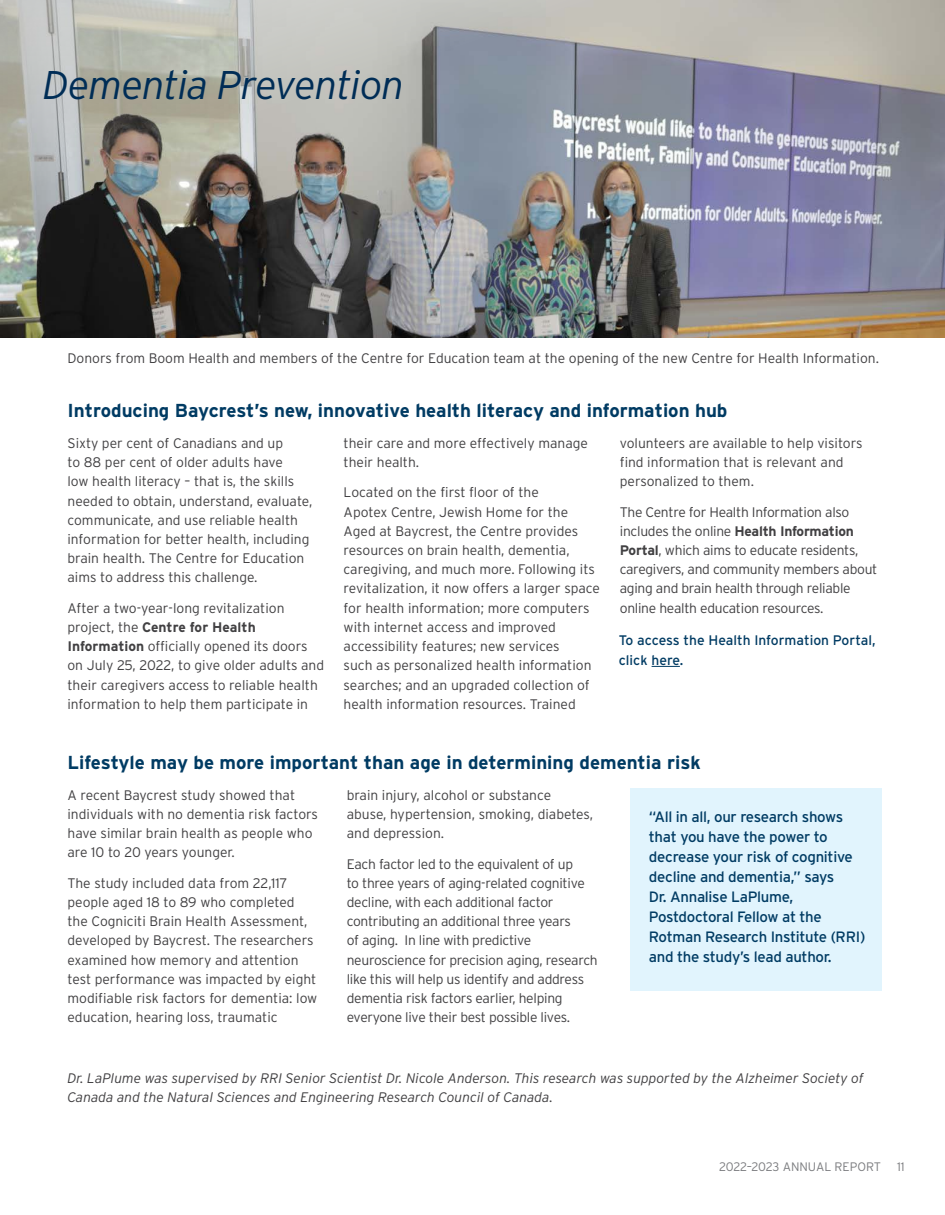
<style>
.page{position:relative;width:945px;height:1215px;background:#fff}
.page>*{position:absolute;margin:0;border:0;box-sizing:border-box;transform-origin:0 0}
.t1{font:italic 300 40px "Interstate";letter-spacing:-.02em;color:#002d56}
.t2{font:700 18.75px "Interstate";color:#003b63}
.t3{font:15px/20px "Interstate";letter-spacing:-.02em;color:#003b63}
.t4{font:300 13.88px/19.2px "Interstate";color:#414042}
.t5{font:300 13.88px/19.2px "Interstate";letter-spacing:-.02em;color:#414042}
.t6{font:italic 300 13.88px/19.2px "Interstate";color:#414042}
.t7{font:13.88px/19.2px "Interstate";color:#003b63}
.t8{font:300 12.25px "Interstate";color:#7b7c7f}
.s1{font-weight:700}
</style>
<div class="page">
<img style="left:0;top:0;width:945px;height:338px">
<svg style="left:652px;top:666px;width:28px;height:1px"></svg>
<div style="left:630px;top:789px;width:252px;height:202px;background:#e1f4fd"></div>
<h1 class="t1" style="left:43px;top:63px;width:363px">Dementia Prevention</h1>
<p class="t4" style="left:68px;top:348px;width:813px">Donors from Boom Health and members of the Centre for Education team at the opening of the new Centre for Health Information.</p>
<h2 class="t2" style="left:68px;top:400px;width:662px">Introducing Baycrest’s new, innovative health literacy and information hub</h2>
<p class="t4" style="left:68px;top:433px;width:246px">Sixty per cent of Canadians and up<br>to 88 per cent of older adults have<br>low health literacy – that is, the skills needed to obtain, understand, evaluate, communicate, and use reliable health information for better health, including brain health. The Centre for Education aims to address this challenge.</p>
<p class="t4" style="left:68px;top:598px;width:258px">After a two-year-long revitalization project, the <span class="s1">Centre for Health Information</span> officially opened its doors on July 25, 2022, to give older adults and their caregivers access to reliable health information to help them participate in</p>
<p class="t4" style="left:344px;top:433px;width:246px">their care and more effectively manage their health.</p>
<p class="t4" style="left:344px;top:483px;width:258px">Located on the first floor of the<br>Apotex Centre, Jewish Home for the Aged at Baycrest, the Centre provides resources on brain health, dementia, caregiving, and much more. Following its revitalization, it now offers a larger space for health information; more computers with internet access and improved accessibility features; new services<br>such as personalized health information searches; and an upgraded collection of health information resources. Trained</p>
<p class="t4" style="left:620px;top:433px;width:244px">volunteers are available to help visitors find information that is relevant and personalized to them.</p>
<p class="t5" style="left:620px;top:502px;width:259px">The Centre for Health Information also includes the online <span class="s1">Health Information Portal</span>, which aims to educate residents, caregivers, and community members about aging and brain health through reliable online health education resources.</p>
<p class="t7" style="left:619px;top:631px;width:258px">To access the Health Information Portal, click here.</p>
<h2 class="t2" style="left:68px;top:752px;width:635px">Lifestyle may be more important than age in determining dementia risk</h2>
<p class="t4" style="left:68px;top:785px;width:252px">A recent Baycrest study showed that individuals with no dementia risk factors have similar brain health as people who are 10 to 20 years younger.</p>
<p class="t4" style="left:68px;top:873px;width:251px">The study included data from 22,117 people aged 18 to 89 who completed the Cogniciti Brain Health Assessment, developed by Baycrest. The researchers examined how memory and attention test performance was impacted by eight modifiable risk factors for dementia: low education, hearing loss, traumatic</p>
<p class="t4" style="left:347px;top:785px;width:248px">brain injury, alcohol or substance abuse, hypertension, smoking, diabetes, and depression.</p>
<p class="t5" style="left:347px;top:854px;width:253px">Each factor led to the equivalent of up<br>to three years of aging-related cognitive decline, with each additional factor contributing an additional three years<br>of aging. In line with predictive neuroscience for precision aging, research like this will help us identify and address dementia risk factors earlier, helping everyone live their best possible lives.</p>
<p class="t3" style="left:649px;top:807px;width:218px">“All in all, our research shows that you have the power to decrease your risk of cognitive decline and dementia,” says<br>Dr. Annalise LaPlume,<br>Postdoctoral Fellow at the<br>Rotman Research Institute (RRI) and the study’s lead author.</p>
<p class="t6" style="left:68px;top:1068px;width:798px">Dr. LaPlume was supervised by RRI Senior Scientist Dr. Nicole Anderson. This research was supported by the Alzheimer Society of<br>Canada and the Natural Sciences and Engineering Research Council of Canada.</p>
<p class="t8" style="left:719px;top:1160px;width:164px">2022–2023 ANNUAL REPORT</p>
<p class="t8" style="left:897px;top:1160px;width:9px">11</p>
</div>
